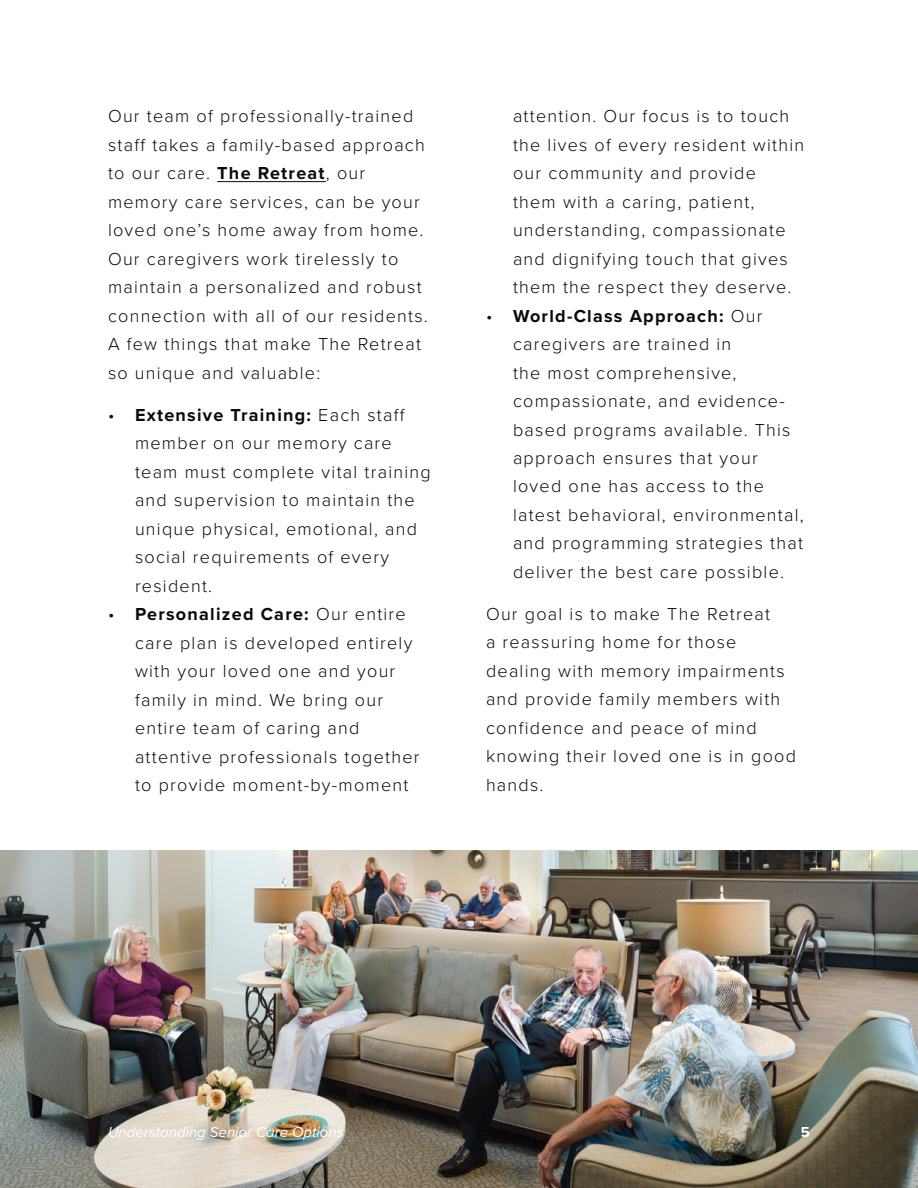
<style>
.page{position:relative;width:918px;height:1188px;background:#fff}
.page>*{position:absolute;margin:0;border:0;box-sizing:border-box;transform-origin:0 0}
.t1{font:300 18px/28.5px "Proxima Nova";letter-spacing:.07em;color:#0a0b09}
.t2{font:italic 15px "Proxima Nova";color:#fff}
.t3{font:700 15px "Proxima Nova";color:#fff}
.s1{font-weight:700}
</style>
<div class="page">
<hr style="left:217px;top:181px;width:109px;height:1px;background:#0a0b09">
<img style="left:0;top:850px;width:918px;height:338px">
<p class="t1" style="left:108px;top:101px;width:321px">Our team of professionally-trained staff takes a family-based approach to our care. <span class="s1">The Retreat</span>, our memory care services, can be your loved one’s home away from home.<br>Our caregivers work tirelessly to maintain a personalized and robust connection with all of our residents.<br>A few things that make The Retreat so unique and valuable:</p>
<p class="t1" style="left:135px;top:399px;width:297px;text-indent:-27px">• <span class="s1">Extensive Training:</span> Each staff member on our memory care team must complete vital training and supervision to maintain the unique physical, emotional, and social requirements of every resident.</p>
<p class="t1" style="left:135px;top:599px;width:286px;text-indent:-27px">• <span class="s1">Personalized Care:</span> Our entire care plan is developed entirely with your loved one and your family in mind. We bring our entire team of caring and attentive professionals together to provide moment-by-moment</p>
<p class="t1" style="left:513px;top:101px;width:293px">attention. Our focus is to touch the lives of every resident within our community and provide<br>them with a caring, patient, understanding, compassionate and dignifying touch that gives them the respect they deserve.</p>
<p class="t1" style="left:513px;top:300px;width:292px;text-indent:-27px">• <span class="s1">World-Class Approach:</span> Our caregivers are trained in<br>the most comprehensive, compassionate, and evidence&shy;based programs available. This approach ensures that your loved one has access to the latest behavioral, environmental, and programming strategies that deliver the best care possible.</p>
<p class="t1" style="left:486px;top:599px;width:312px">Our goal is to make The Retreat<br>a reassuring home for those dealing with memory impairments and provide family members with confidence and peace of mind knowing their loved one is in good hands.</p>
<p class="t2" style="left:108px;top:1123px;width:237px">Understanding Senior Care Options</p>
<p class="t3" style="left:801px;top:1123px;width:11px">5</p>
</div>
